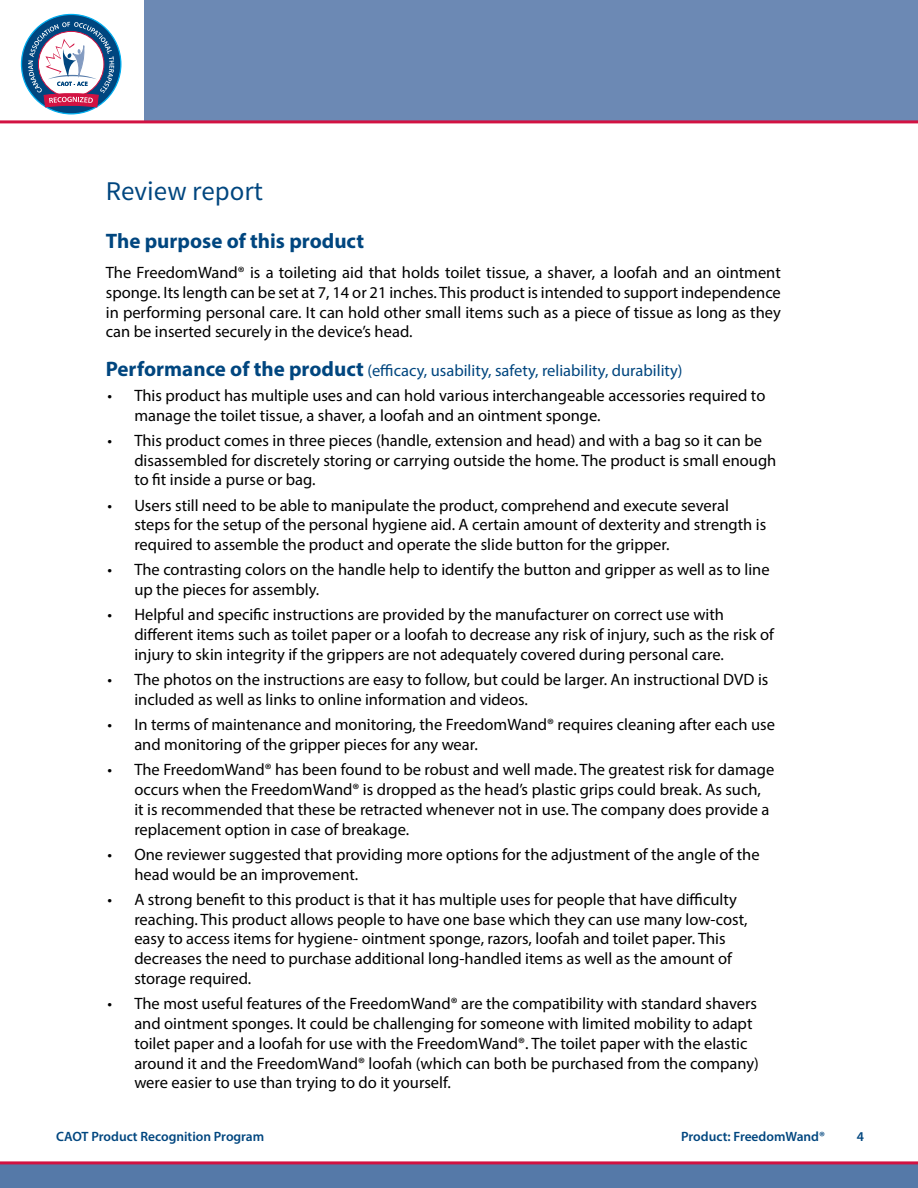
<style>
.page{position:relative;width:918px;height:1188px;background:#fff}
.page>*{position:absolute;margin:0;border:0;box-sizing:border-box;transform-origin:0 0}
.Header_18_pt{font:27px "Source Sans Pro";color:#00467f}
.Subheading_14_pt_bol{font:700 21px "Myriad Pro";color:#00467f}
.Bullets{font:16.5px/19.8px "Myriad Pro";color:#000}
.Body_text{font:16.5px/19.8px "Myriad Pro";color:#000;text-align:justify}
.Subheading_14_pt_bol-2{font:16.5px "Myriad Pro";color:#00467f}
.t1{font:600 13.5px "Myriad Pro";color:#00467f}
.s1{font-weight:700;font-size:21px}
</style>
<div class="page">
<div style="left:145px;top:0;width:773px;height:122px;background:#6c89b4"></div>
<div style="left:0;top:1164px;width:918px;height:24px;background:#5579a8"></div>
<hr style="left:0;top:1161px;width:918px;height:3px;background:#d21242">
<hr style="left:0;top:120px;width:918px;height:3px;background:#d21242">
<svg style="left:21px;top:14px;width:100px;height:100px"></svg>
<svg style="left:28px;top:22px;width:86px;height:86px"></svg>
<p class="Header_18_pt" style="left:106px;top:174px;width:159px">Review report</p>
<p class="Subheading_14_pt_bol" style="left:106px;top:228px;width:260px">The purpose of this product</p>
<p class="Body_text" style="left:106px;top:262px;width:677px">The FreedomWand® is a toileting aid that holds toilet tissue, a shaver, a loofah and an ointment sponge. Its length can be set at 7, 14 or 21 inches. This product is intended to support independence in performing personal care. It can hold other small items such as a piece of tissue as long as they can be inserted securely in the device’s head.</p>
<p class="Subheading_14_pt_bol-2" style="left:106px;top:360px;width:578px"><span class="s1">Performance of the product</span> (efficacy, usability, safety, reliability, durability)</p>
<p class="Bullets" style="left:134px;top:385px;width:633px;text-indent:-27px">• This product has multiple uses and can hold various interchangeable accessories required to manage the toilet tissue, a shaver, a loofah and an ointment sponge.</p>
<p class="Bullets" style="left:134px;top:430px;width:644px;text-indent:-27px">• This product comes in three pieces (handle, extension and head) and with a bag so it can be disassembled for discretely storing or carrying outside the home. The product is small enough to fit inside a purse or bag.</p>
<p class="Bullets" style="left:134px;top:495px;width:633px;text-indent:-27px">• Users still need to be able to manipulate the product, comprehend and execute several steps for the setup of the personal hygiene aid. A certain amount of dexterity and strength is required to assemble the product and operate the slide button for the gripper.</p>
<p class="Bullets" style="left:134px;top:560px;width:637px;text-indent:-27px">• The contrasting colors on the handle help to identify the button and gripper as well as to line up the pieces for assembly.</p>
<p class="Bullets" style="left:134px;top:605px;width:641px;text-indent:-27px">• Helpful and specific instructions are provided by the manufacturer on correct use with different items such as toilet paper or a loofah to decrease any risk of injury, such as the risk of injury to skin integrity if the grippers are not adequately covered during personal care.</p>
<p class="Bullets" style="left:134px;top:669px;width:636px;text-indent:-27px">• The photos on the instructions are easy to follow, but could be larger. An instructional DVD is included as well as links to online information and videos.</p>
<p class="Bullets" style="left:134px;top:714px;width:642px;text-indent:-27px">• In terms of maintenance and monitoring, the FreedomWand® requires cleaning after each use and monitoring of the gripper pieces for any wear.</p>
<p class="Bullets" style="left:134px;top:759px;width:642px;text-indent:-27px">• The FreedomWand® has been found to be robust and well made. The greatest risk for damage occurs when the FreedomWand® is dropped as the head’s plastic grips could break. As such, it is recommended that these be retracted whenever not in use. The company does provide a replacement option in case of breakage.</p>
<p class="Bullets" style="left:134px;top:844px;width:627px;text-indent:-27px">• One reviewer suggested that providing more options for the adjustment of the angle of the head would be an improvement.</p>
<p class="Bullets" style="left:134px;top:889px;width:615px;text-indent:-27px">• A strong benefit to this product is that it has multiple uses for people that have difficulty reaching. This product allows people to have one base which they can use many low-cost, easy to access items for hygiene- ointment sponge, razors, loofah and toilet paper. This decreases the need to purchase additional long-handled items as well as the amount of storage required.</p>
<p class="Bullets" style="left:134px;top:993px;width:626px;text-indent:-27px">• The most useful features of the FreedomWand® are the compatibility with standard shavers and ointment sponges. It could be challenging for someone with limited mobility to adapt toilet paper and a loofah for use with the FreedomWand®. The toilet paper with the elastic around it and the FreedomWand® loofah (which can both be purchased from the company) were easier to use than trying to do it yourself.</p>
<p class="t1" style="left:56px;top:1128px;width:210px">CAOT Product Recognition Program</p>
<p class="t1" style="left:681px;top:1128px;width:145px">Product: FreedomWand®</p>
<p class="t1" style="left:857px;top:1128px;width:9px">4</p>
</div>
